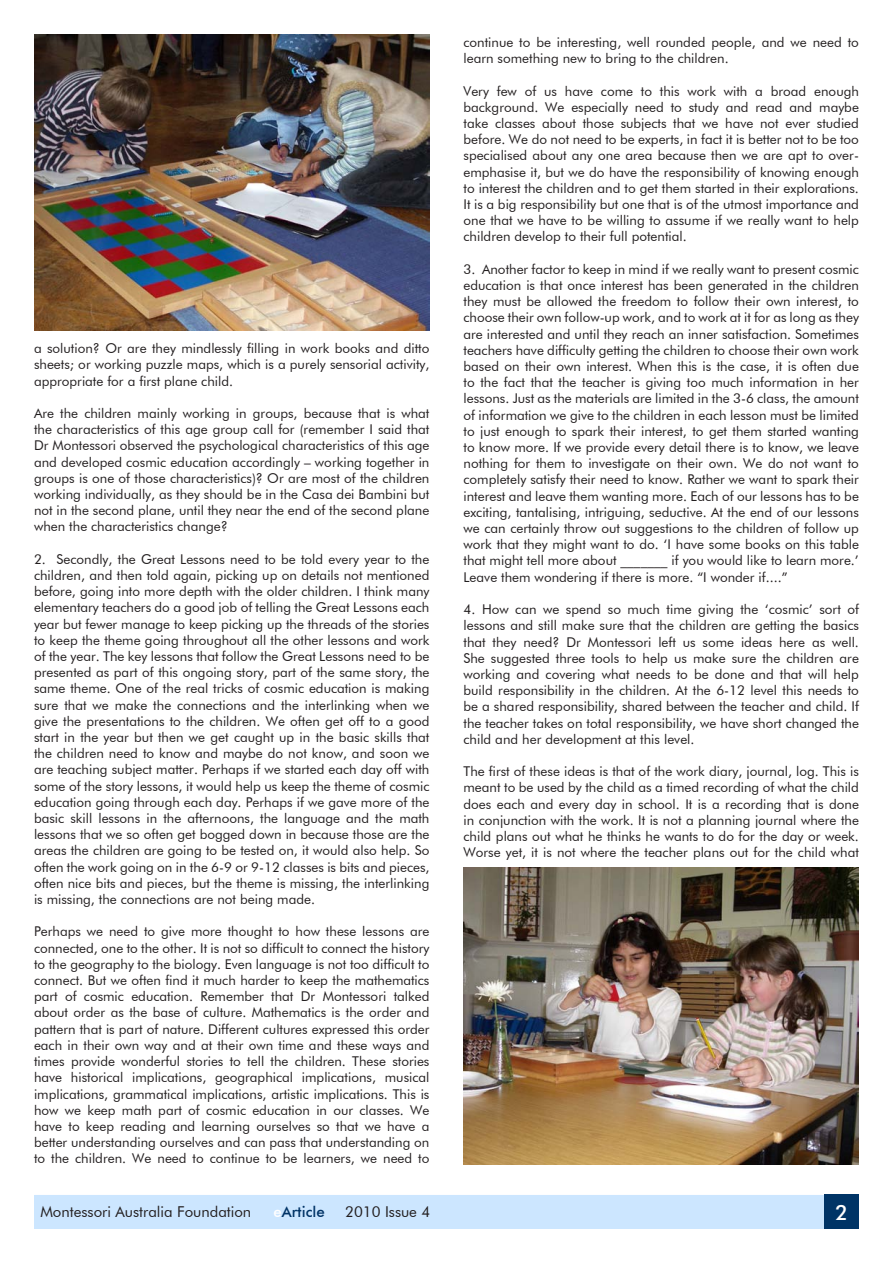
<style>
.page{position:relative;width:893px;height:1263px;background:#fff}
.page>*{position:absolute;margin:0;border:0;box-sizing:border-box;transform-origin:0 0}
.t1{font:500 21px "Futura BT";color:#fff}
.t2{font:15px "Futura BT";color:#231f20}
.t3{font:500 15px "Futura BT";color:#036}
.Program_Text_No_Inde{font:13.5px/16.2px "Futura BT";color:#231f20;text-align:justify}
.s1{color:#fff}
</style>
<div class="page">
<div style="left:34px;top:1195px;width:825px;height:34px;background:#cce6ff"></div>
<img style="left:825px;top:1195px;width:34px;height:34px">
<img style="left:463px;top:867px;width:396px;height:297px">
<img style="left:34px;top:34px;width:395px;height:297px">
<p class="Program_Text_No_Inde" style="left:34px;top:340px;width:397px">a solution? Or are they mindlessly filling in work books and ditto sheets; or working puzzle maps, which is a purely sensorial activity, appropriate for a first plane child.</p>
<p class="Program_Text_No_Inde" style="left:34px;top:405px;width:397px">Are the children mainly working in groups, because that is what the characteristics of this age group call for (remember I said that Dr Montessori observed the psychological characteristics of this age and developed cosmic education accordingly – working together in groups is one of those characteristics)? Or are most of the children working individually, as they should be in the Casa dei Bambini but not in the second plane, until they near the end of the second plane when the characteristics change?</p>
<p class="Program_Text_No_Inde" style="left:34px;top:551px;width:397px">2. Secondly, the Great Lessons need to be told every year to the children, and then told again, picking up on details not mentioned before, going into more depth with the older children. I think many elementary teachers do a good job of telling the Great Lessons each year but fewer manage to keep picking up the threads of the stories to keep the theme going throughout all the other lessons and work of the year. The key lessons that follow the Great Lessons need to be presented as part of this ongoing story, part of the same story, the same theme. One of the real tricks of cosmic education is making sure that we make the connections and the interlinking when we give the presentations to the children. We often get off to a good start in the year but then we get caught up in the basic skills that the children need to know and maybe do not know, and soon we are teaching subject matter. Perhaps if we started each day off with some of the story lessons, it would help us keep the theme of cosmic education going through each day. Perhaps if we gave more of the basic skill lessons in the afternoons, the language and the math lessons that we so often get bogged down in because those are the areas the children are going to be tested on, it would also help. So often the work going on in the 6-9 or 9-12 classes is bits and pieces, often nice bits and pieces, but the theme is missing, the interlinking is missing, the connections are not being made.</p>
<p class="Program_Text_No_Inde" style="left:34px;top:923px;width:397px">Perhaps we need to give more thought to how these lessons are connected, one to the other. It is not so difficult to connect the history to the geography to the biology. Even language is not too difficult to connect. But we often find it much harder to keep the mathematics part of cosmic education. Remember that Dr Montessori talked about order as the base of culture. Mathematics is the order and pattern that is part of nature. Different cultures expressed this order each in their own way and at their own time and these ways and times provide wonderful stories to tell the children. These stories have historical implications, geographical implications, musical implications, grammatical implications, artistic implications. This is how we keep math part of cosmic education in our classes. We have to keep reading and learning ourselves so that we have a better understanding ourselves and can pass that understanding on to the children. We need to continue to be learners, we need to</p>
<p class="Program_Text_No_Inde" style="left:463px;top:34px;width:397px">continue to be interesting, well rounded people, and we need to learn something new to bring to the children.</p>
<p class="Program_Text_No_Inde" style="left:463px;top:83px;width:397px">Very few of us have come to this work with a broad enough background. We especially need to study and read and maybe take classes about those subjects that we have not ever studied before. We do not need to be experts, in fact it is better not to be too specialised about any one area because then we are apt to over&shy;emphasise it, but we do have the responsibility of knowing enough to interest the children and to get them started in their explorations.<br>It is a big responsibility but one that is of the utmost importance and one that we have to be willing to assume if we really want to help children develop to their full potential.</p>
<p class="Program_Text_No_Inde" style="left:463px;top:261px;width:397px">3. Another factor to keep in mind if we really want to present cosmic education is that once interest has been generated in the children they must be allowed the freedom to follow their own interest, to choose their own follow-up work, and to work at it for as long as they are interested and until they reach an inner satisfaction. Sometimes teachers have difficulty getting the children to choose their own work based on their own interest. When this is the case, it is often due to the fact that the teacher is giving too much information in her lessons. Just as the materials are limited in the 3-6 class, the amount of information we give to the children in each lesson must be limited to just enough to spark their interest, to get them started wanting to know more. If we provide every detail there is to know, we leave nothing for them to investigate on their own. We do not want to completely satisfy their need to know. Rather we want to spark their interest and leave them wanting more. Each of our lessons has to be exciting, tantalising, intriguing, seductive. At the end of our lessons we can certainly throw out suggestions to the children of follow up work that they might want to do. ‘I have some books on this table that might tell more about _______ if you would like to learn more.’ Leave them wondering if there is more. “I wonder if....”</p>
<p class="Program_Text_No_Inde" style="left:463px;top:601px;width:397px">4. How can we spend so much time giving the ‘cosmic’ sort of lessons and still make sure that the children are getting the basics that they need? Dr Montessori left us some ideas here as well.<br>She suggested three tools to help us make sure the children are working and covering what needs to be done and that will help build responsibility in the children. At the 6-12 level this needs to be a shared responsibility, shared between the teacher and child. If the teacher takes on total responsibility, we have short changed the child and her development at this level.</p>
<p class="Program_Text_No_Inde" style="left:463px;top:763px;width:397px">The first of these ideas is that of the work diary, journal, log. This is meant to be used by the child as a timed recording of what the child does each and every day in school. It is a recording that is done in conjunction with the work. It is not a planning journal where the child plans out what he thinks he wants to do for the day or week.<br>Worse yet, it is not where the teacher plans out for the child what</p>
<p class="t2" style="left:40px;top:1202px;width:212px">Montessori Australia Foundation</p>
<p class="t3" style="left:273px;top:1202px;width:53px"><span class="s1">e</span>Article</p>
<p class="t2" style="left:345px;top:1202px;width:87px">2010 Issue 4</p>
<h1 class="t1" style="left:835px;top:1199px;width:14px">2</h1>
</div>
